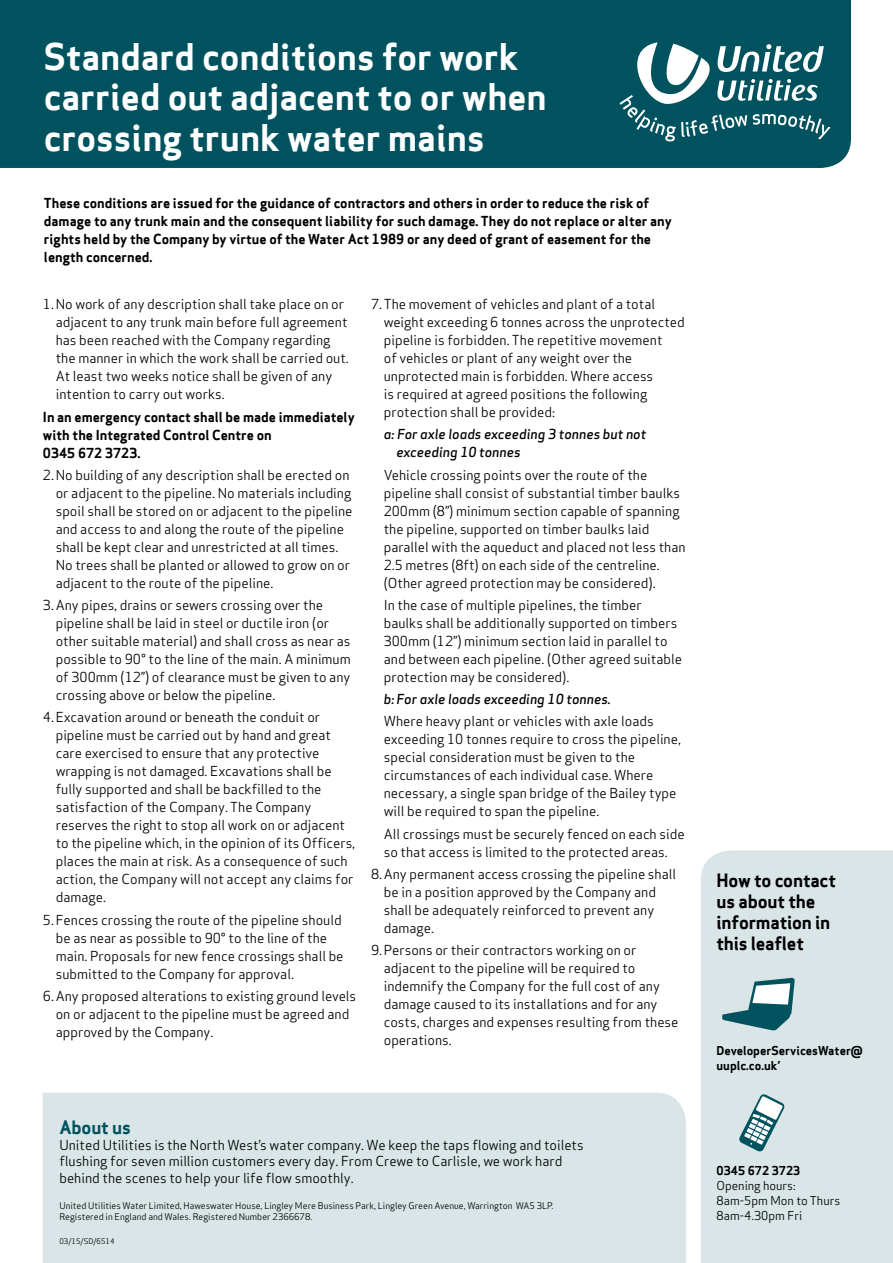
<style>
.page{position:relative;width:893px;height:1263px;background:#fff}
.page>*{position:absolute;margin:0;border:0;box-sizing:border-box;transform-origin:0 0}
.t1{font:700 36px/40.5px "Apex Sans";color:#fff}
.t2{font:700 18px/21px "Apex Sans";letter-spacing:-.01em;color:#000}
.t3{font:700 18px "Apex Sans";letter-spacing:-.01em;color:#00535e}
.t4{font:13.5px/18px "Apex Sans";color:#000}
.t5{font:700 13.5px/18px "Apex Sans";color:#000}
.t6{font:italic 500 13.5px/18px "Apex Sans";color:#000}
.t7{font:700 12px/15px "Apex Sans";color:#000}
.t8{font:12px/15px "Apex Sans";color:#000}
.t9{font:9px/10.8px "Apex Sans";color:#000}
.t10{font:7.5px "Apex Sans";color:#000}
</style>
<div class="page">
<div style="left:0;top:0;width:851px;height:168px;background:#00535e"></div>
<svg style="left:619px;top:42px;width:211px;height:99px"></svg>
<div style="left:43px;top:1093px;width:643px;height:170px;background:#d9e5e7"></div>
<div style="left:701px;top:850px;width:192px;height:413px;background:#d9e5e7"></div>
<svg style="left:722px;top:978px;width:72px;height:52px"></svg>
<svg style="left:739px;top:1094px;width:46px;height:58px"></svg>
<h1 class="t1" style="left:44px;top:36px;width:504px">Standard conditions for work carried out adjacent to or when crossing trunk water mains</h1>
<p class="t5" style="left:44px;top:193px;width:629px">These conditions are issued for the guidance of contractors and others in order to reduce the risk of damage to any trunk main and the consequent liability for such damage. They do not replace or alter any rights held by the Company by virtue of the Water Act 1989 or any deed of grant of easement for the length concerned.</p>
<p class="t4" style="left:56px;top:294px;width:295px;text-indent:-13px">1.No work of any description shall take place on or adjacent to any trunk main before full agreement has been reached with the Company regarding the manner in which the work shall be carried out.<br>At least two weeks notice shall be given of any intention to carry out works.</p>
<p class="t5" style="left:43px;top:408px;width:313px">In an emergency contact shall be made immediately with the Integrated Control Centre on<br>0345 672 3723.</p>
<p class="t4" style="left:56px;top:465px;width:298px;text-indent:-13px">2.No building of any description shall be erected on or adjacent to the pipeline. No materials including spoil shall be stored on or adjacent to the pipeline and access to and along the route of the pipeline shall be kept clear and unrestricted at all times.<br>No trees shall be planted or allowed to grow on or adjacent to the route of the pipeline.</p>
<p class="t4" style="left:56px;top:595px;width:297px;text-indent:-13px">3.Any pipes, drains or sewers crossing over the pipeline shall be laid in steel or ductile iron (or other suitable material) and shall cross as near as possible to 90° to the line of the main. A minimum of 300mm (12”) of clearance must be given to any crossing above or below the pipeline.</p>
<p class="t4" style="left:56px;top:707px;width:301px;text-indent:-13px">4.Excavation around or beneath the conduit or pipeline must be carried out by hand and great care exercised to ensure that any protective wrapping is not damaged. Excavations shall be fully supported and shall be backfilled to the satisfaction of the Company. The Company reserves the right to stop all work on or adjacent to the pipeline which, in the opinion of its Officers, places the main at risk. As a consequence of such action, the Company will not accept any claims for damage.</p>
<p class="t4" style="left:56px;top:909px;width:289px;text-indent:-13px">5.Fences crossing the route of the pipeline should be as near as possible to 90° to the line of the main. Proposals for new fence crossings shall be submitted to the Company for approval.</p>
<p class="t4" style="left:56px;top:985px;width:302px;text-indent:-13px">6.Any proposed alterations to existing ground levels on or adjacent to the pipeline must be agreed and approved by the Company.</p>
<p class="t4" style="left:384px;top:294px;width:303px;text-indent:-13px">7.The movement of vehicles and plant of a total weight exceeding 6 tonnes across the unprotected pipeline is forbidden. The repetitive movement<br>of vehicles or plant of any weight over the unprotected main is forbidden. Where access<br>is required at agreed positions the following protection shall be provided:</p>
<p class="t6" style="left:396px;top:424px;width:251px;text-indent:-13px">a: For axle loads exceeding 3 tonnes but not exceeding 10 tonnes</p>
<p class="t4" style="left:384px;top:464px;width:303px">Vehicle crossing points over the route of the pipeline shall consist of substantial timber baulks 200mm (8”) minimum section capable of spanning the pipeline, supported on timber baulks laid parallel with the aqueduct and placed not less than 2.5 metres (8ft) on each side of the centreline. (Other agreed protection may be considered).</p>
<p class="t4" style="left:384px;top:595px;width:300px">In the case of multiple pipelines, the timber baulks shall be additionally supported on timbers 300mm (12”) minimum section laid in parallel to and between each pipeline. (Other agreed suitable protection may be considered).</p>
<p class="t6" style="left:384px;top:688px;width:229px">b: For axle loads exceeding 10 tonnes.</p>
<p class="t4" style="left:384px;top:711px;width:299px">Where heavy plant or vehicles with axle loads exceeding 10 tonnes require to cross the pipeline, special consideration must be given to the circumstances of each individual case. Where necessary, a single span bridge of the Bailey type will be required to span the pipeline.</p>
<p class="t4" style="left:384px;top:823px;width:302px">All crossings must be securely fenced on each side so that access is limited to the protected areas.</p>
<p class="t4" style="left:384px;top:864px;width:294px;text-indent:-13px">8.Any permanent access crossing the pipeline shall be in a position approved by the Company and shall be adequately reinforced to prevent any damage.</p>
<p class="t4" style="left:384px;top:940px;width:296px;text-indent:-13px">9.Persons or their contractors working on or adjacent to the pipeline will be required to indemnify the Company for the full cost of any damage caused to its installations and for any costs, charges and expenses resulting from these operations.</p>
<h2 class="t3" style="left:59px;top:1115px;width:73px">About us</h2>
<p class="t4" style="left:59px;top:1136px;width:526px;line-height:16.2px">United Utilities is the North West’s water company. We keep the taps flowing and toilets flushing for seven million customers every day. From Crewe to Carlisle, we work hard behind the scenes to help your life flow smoothly.</p>
<p class="t9" style="left:59px;top:1200px;width:496px">United Utilities Water Limited, Haweswater House, Lingley Mere Business Park, Lingley Green Avenue, Warrington WA5 3LP.<br>Registered in England and Wales. Registered Number 2366678.</p>
<p class="t10" style="left:59px;top:1235px;width:57px">03/15/SD/6514</p>
<h2 class="t2" style="left:716px;top:870px;width:121px">How to contact us about the information in this leaflet</h2>
<p class="t7" style="left:716px;top:1043px;width:148px">DeveloperServicesWater@ uuplc.co.uk’</p>
<p class="t7" style="left:716px;top:1163px;width:85px">0345 672 3723</p>
<p class="t8" style="left:716px;top:1177px;width:125px">Opening hours:<br>8am-5pm Mon to Thurs<br>8am-4.30pm Fri</p>
</div>
